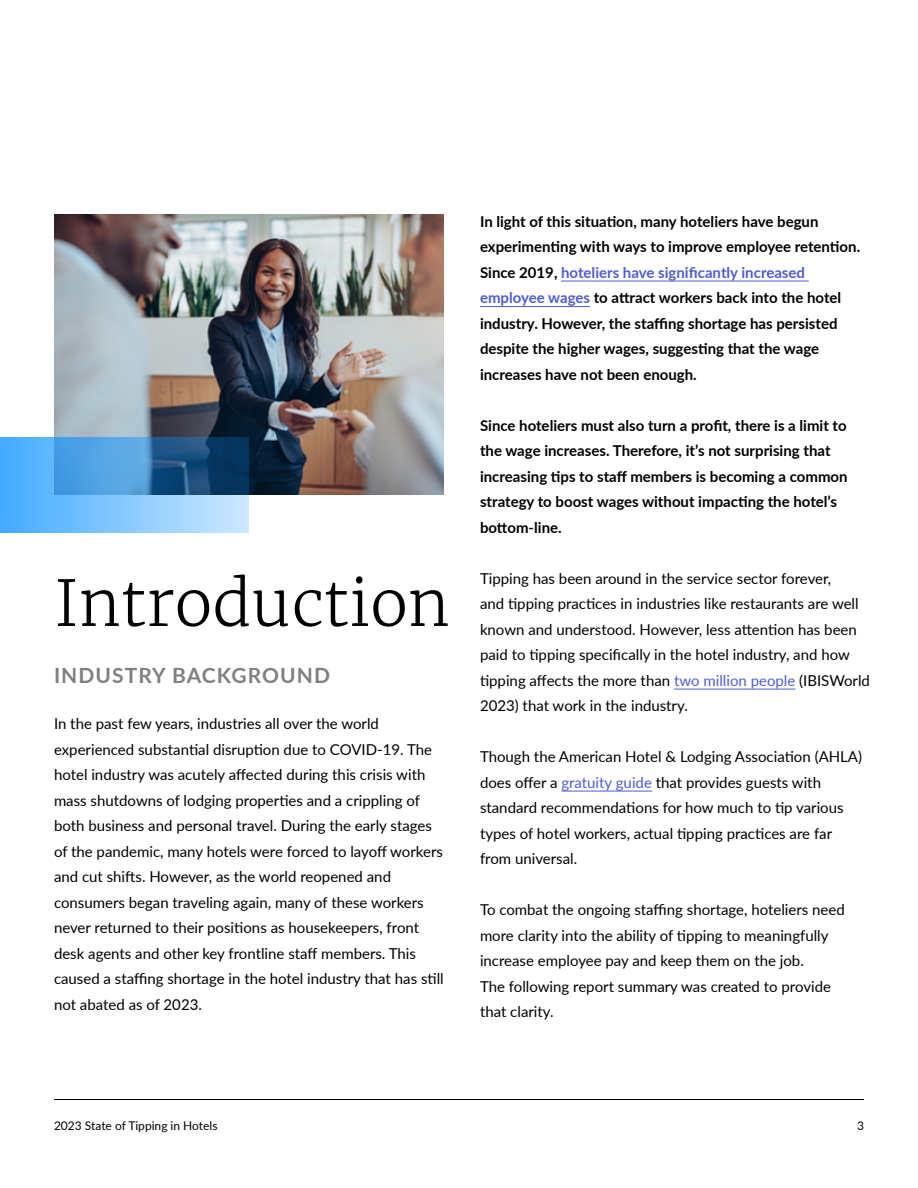
<style>
.page{position:relative;width:918px;height:1188px;background:#fff}
.page>*{position:absolute;margin:0;border:0;box-sizing:border-box;transform-origin:0 0}
.t1{font:300 63px "Merriweather";color:#000}
.t2{font:700 21px "Lato";letter-spacing:.05em;color:#808080}
.t3{font:15px/25.5px "Lato";color:#000}
.t4{font:700 15px/25.5px "Lato";color:#000}
.t5{font:12px "Lato";color:#000}
.s1{color:#4f5cd6}
</style>
<div class="page">
<hr style="left:54px;top:1099px;width:810px;height:1px;background:#000">
<hr style="left:561px;top:281px;width:248px;height:1px;background:#4f5cd6">
<hr style="left:480px;top:306px;width:110px;height:1px;background:#4f5cd6">
<hr style="left:674px;top:689px;width:121px;height:1px;background:#4f5cd6">
<hr style="left:561px;top:791px;width:91px;height:1px;background:#4f5cd6">
<img style="left:54px;top:214px;width:390px;height:280px">
<svg style="left:0;top:437px;width:249px;height:95px"></svg>
<h1 class="t1" style="left:54px;top:564px;width:397px">Introduction</h1>
<h2 class="t2" style="left:54px;top:660px;width:278px">INDUSTRY BACKGROUND</h2>
<p class="t3" style="left:54px;top:710px;width:391px">In the past few years, industries all over the world experienced substantial disruption due to COVID-19. The hotel industry was acutely affected during this crisis with mass shutdowns of lodging properties and a crippling of both business and personal travel. During the early stages of the pandemic, many hotels were forced to layoff workers and cut shifts. However, as the world reopened and consumers began traveling again, many of these workers never returned to their positions as housekeepers, front desk agents and other key frontline staff members. This caused a staffing shortage in the hotel industry that has still not abated as of 2023.</p>
<p class="t4" style="left:480px;top:208px;width:382px">In light of this situation, many hoteliers have begun experimenting with ways to improve employee retention.<br>Since 2019, <span class="s1">hoteliers have significantly increased employee wages</span> to attract workers back into the hotel industry. However, the staffing shortage has persisted despite the higher wages, suggesting that the wage increases have not been enough.</p>
<p class="t4" style="left:480px;top:412px;width:369px">Since hoteliers must also turn a profit, there is a limit to the wage increases. Therefore, it’s not surprising that increasing tips to staff members is becoming a common strategy to boost wages without impacting the hotel’s bottom-line.</p>
<p class="t3" style="left:480px;top:565px;width:391px">Tipping has been around in the service sector forever,<br>and tipping practices in industries like restaurants are well known and understood. However, less attention has been paid to tipping specifically in the hotel industry, and how tipping affects the more than <span class="s1">two million people</span> (IBISWorld 2023) that work in the industry.</p>
<p class="t3" style="left:480px;top:743px;width:384px">Though the American Hotel &amp; Lodging Association (AHLA) does offer a <span class="s1">gratuity guide</span> that provides guests with standard recommendations for how much to tip various types of hotel workers, actual tipping practices are far from universal.</p>
<p class="t3" style="left:480px;top:896px;width:366px">To combat the ongoing staffing shortage, hoteliers need more clarity into the ability of tipping to meaningfully increase employee pay and keep them on the job.<br>The following report summary was created to provide that clarity.</p>
<p class="t5" style="left:54px;top:1117px;width:165px">2023 State of Tipping in Hotels</p>
<p class="t5" style="left:857px;top:1117px;width:8px">3</p>
</div>
